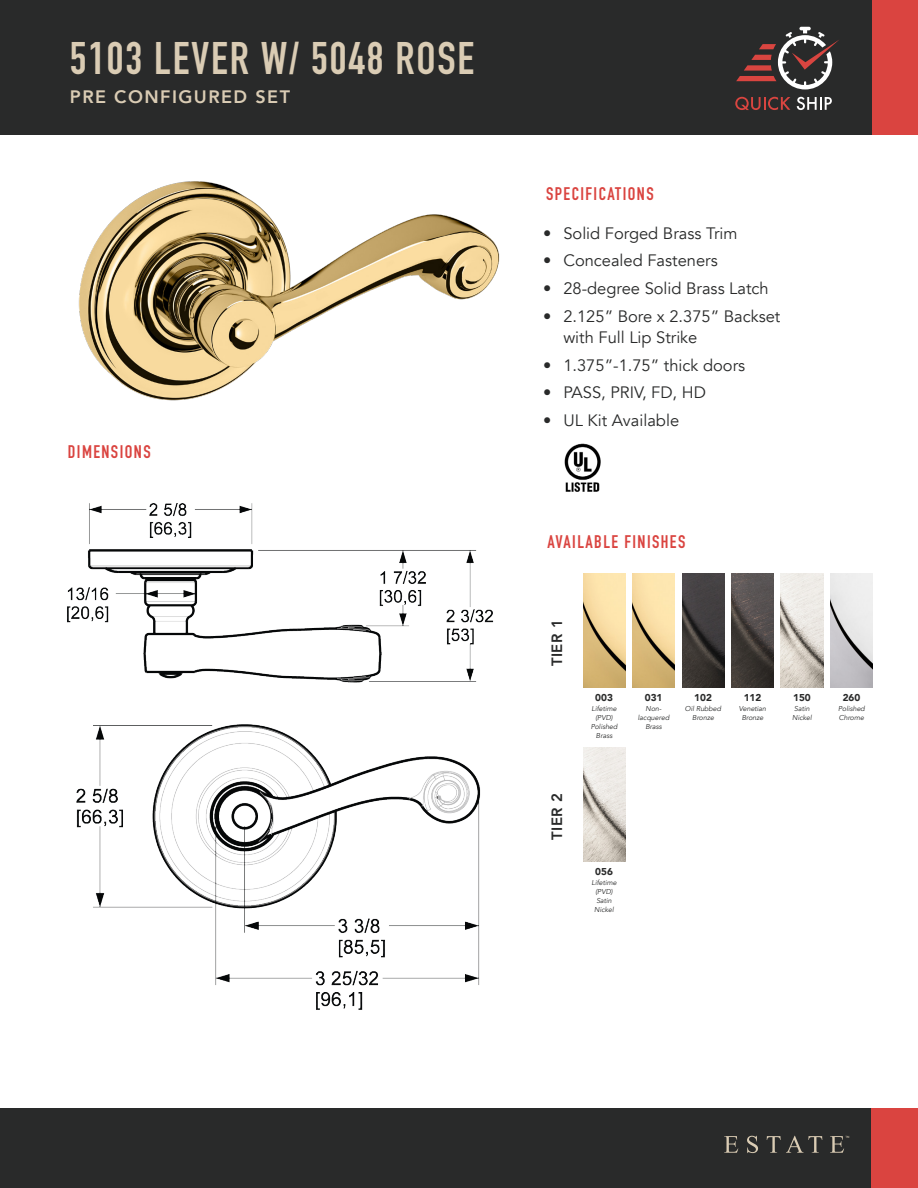
<style>
.page{position:relative;width:918px;height:1188px;background:#fff}
.page>*{position:absolute;margin:0;border:0;box-sizing:border-box;transform-origin:0 0}
.t1{font:700 45px "DIN Condensed";letter-spacing:.04em;color:#daccb4}
.t2{font:700 18px "DIN Condensed";letter-spacing:.08em;color:#da4440}
.t3{font:800 18px "Avenir";letter-spacing:.08em;color:#daccb4}
.t4{font:16.5px/21px "Avenir";color:#292a2a}
.t5{font:800 14.85px "Avenir";letter-spacing:.04em;color:#292a2a}
.t6{font:900 9.9px "Avenir";color:#292a2a}
.t7{font:italic 7.05px/9px "Avenir";color:#292a2a;text-align:center}
</style>
<div class="page">
<div style="left:0;top:1109px;width:872px;height:79px;background:#292a2a"></div>
<div style="left:872px;top:1109px;width:46px;height:79px;background:#da4440"></div>
<div style="left:872px;top:0;width:46px;height:135px;background:#da4440"></div>
<div style="left:0;top:0;width:872px;height:135px;background:#292a2a"></div>
<svg style="left:724px;top:1136px;width:125px;height:17px"></svg>
<img style="left:633px;top:573px;width:42px;height:115px">
<img style="left:67px;top:503px;width:427px;height:180px">
<img style="left:76px;top:724px;width:405px;height:286px">
<img style="left:78px;top:181px;width:422px;height:220px">
<svg style="left:736px;top:27px;width:103px;height:62px"></svg>
<svg style="left:735px;top:97px;width:55px;height:13px"></svg>
<svg style="left:797px;top:97px;width:35px;height:13px"></svg>
<img style="left:564px;top:443px;width:37px;height:49px">
<img style="left:583px;top:573px;width:42px;height:115px">
<img style="left:682px;top:573px;width:42px;height:115px">
<img style="left:732px;top:573px;width:42px;height:115px">
<img style="left:781px;top:573px;width:42px;height:115px">
<img style="left:830px;top:573px;width:43px;height:115px">
<img style="left:583px;top:747px;width:42px;height:115px">
<p class="t1" style="left:70px;top:28px;width:406px">5103 LEVER W/ 5048 ROSE</p>
<p class="t3" style="left:70px;top:82px;width:222px">PRE CONFIGURED SET</p>
<p class="t2" style="left:68px;top:439px;width:84px">DIMENSIONS</p>
<p class="t2" style="left:546px;top:181px;width:109px">SPECIFICATIONS</p>
<p class="t4" style="left:543px;top:223px;width:196px">• Solid Forged Brass Trim</p>
<p class="t4" style="left:543px;top:250px;width:176px">• Concealed Fasteners</p>
<p class="t4" style="left:543px;top:278px;width:227px">• 28-degree Solid Brass Latch</p>
<p class="t4" style="left:563px;top:306px;width:219px;text-indent:-20px">• 2.125” Bore x 2.375” Backset with Full Lip Strike</p>
<p class="t4" style="left:543px;top:355px;width:204px">• 1.375”-1.75” thick doors</p>
<p class="t4" style="left:543px;top:382px;width:164px">• PASS, PRIV, FD, HD</p>
<p class="t4" style="left:543px;top:410px;width:138px">• UL Kit Available</p>
<p class="t2" style="left:547px;top:530px;width:140px">AVAILABLE FINISHES</p>
<p class="t5" style="left:546px;top:666px;width:49px;rotate:-90deg">TIER 1</p>
<p class="t5" style="left:546px;top:840px;width:49px;rotate:-90deg">TIER 2</p>
<p class="t6" style="left:595px;top:689px;width:19px">003</p>
<p class="t7" style="left:592px;top:705px;width:27px">Lifetime</p>
<p class="t7" style="left:595px;top:714px;width:19px">(PVD)</p>
<p class="t7" style="left:591px;top:723px;width:28px">Polished<br>Brass</p>
<p class="t6" style="left:645px;top:689px;width:19px">031</p>
<p class="t7" style="left:646px;top:705px;width:17px">Non-</p>
<p class="t7" style="left:638px;top:714px;width:33px">lacquered</p>
<p class="t7" style="left:645px;top:723px;width:18px">Brass</p>
<p class="t6" style="left:694px;top:689px;width:19px">102</p>
<p class="t7" style="left:685px;top:705px;width:38px">Oil Rubbed</p>
<p class="t7" style="left:692px;top:714px;width:23px">Bronze</p>
<p class="t6" style="left:744px;top:689px;width:19px">112</p>
<p class="t7" style="left:739px;top:705px;width:29px">Venetian</p>
<p class="t7" style="left:742px;top:714px;width:23px">Bronze</p>
<p class="t6" style="left:793px;top:689px;width:19px">150</p>
<p class="t7" style="left:794px;top:705px;width:17px">Satin</p>
<p class="t7" style="left:792px;top:714px;width:21px">Nickel</p>
<p class="t6" style="left:843px;top:689px;width:19px">260</p>
<p class="t7" style="left:838px;top:705px;width:28px">Polished</p>
<p class="t7" style="left:839px;top:714px;width:27px">Chrome</p>
<p class="t6" style="left:595px;top:863px;width:19px">056</p>
<p class="t7" style="left:592px;top:879px;width:27px">Lifetime</p>
<p class="t7" style="left:595px;top:888px;width:19px">(PVD)</p>
<p class="t7" style="left:596px;top:897px;width:17px">Satin</p>
<p class="t7" style="left:594px;top:906px;width:21px">Nickel</p>
</div>
